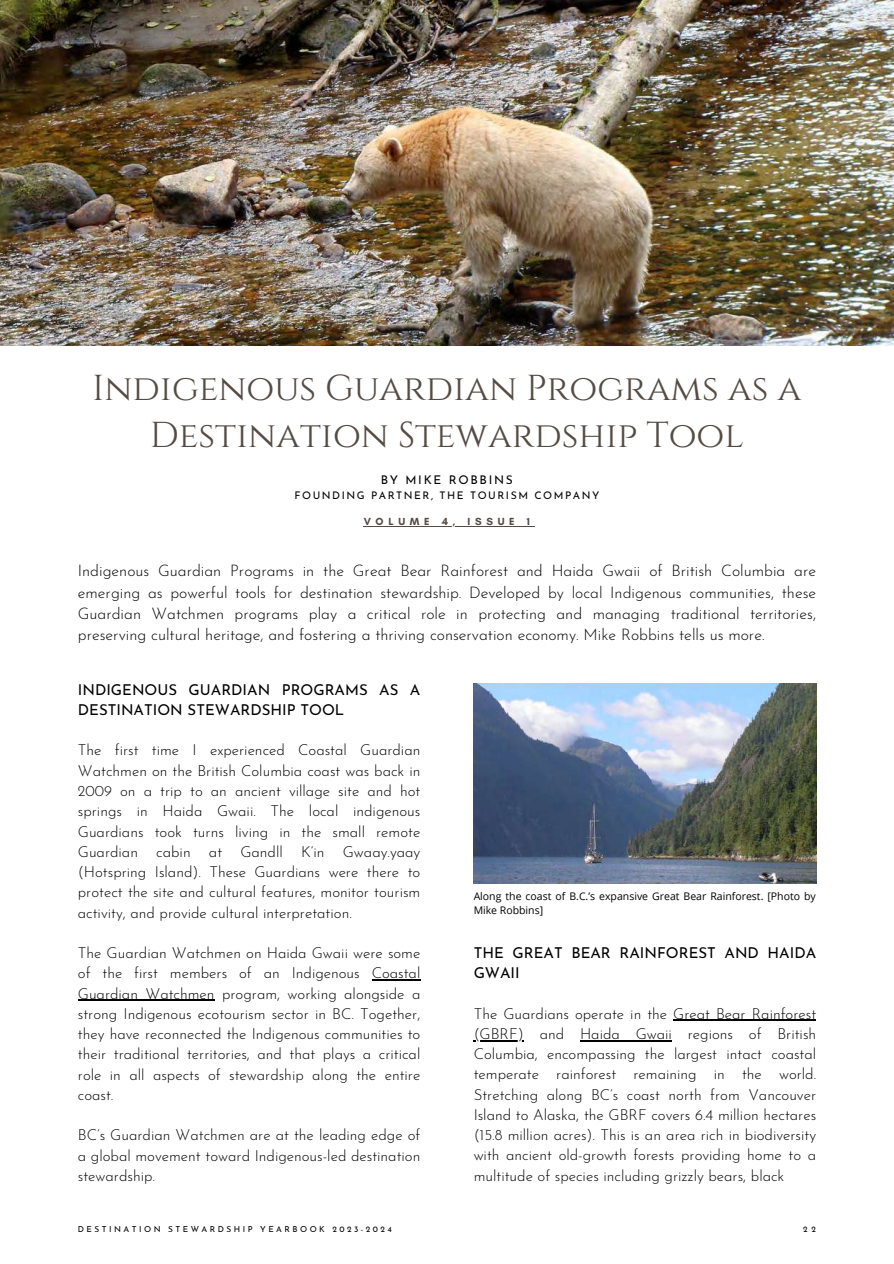
<style>
.page{position:relative;width:894px;height:1264px;background:#fff}
.page>*{position:absolute;margin:0;border:0;box-sizing:border-box;transform-origin:0 0}
.t1{font:36px/46.2px "Cinzel";color:#544b43;text-align:center}
.t2{font:300 15.75px/21.5px "Josefin Sans";color:#000;text-align:justify}
.t3{font:300 15px/20.2px "Josefin Sans";color:#000;text-align:justify}
.t4{font:15px/20.2px "Josefin Sans";color:#000}
.t5{font:12px "Josefin Sans";letter-spacing:.145em;color:#000}
.t6{font:10.5px/14px "Open Sans";color:#000}
.t7{font:10.5px "Josefin Sans";letter-spacing:.145em;color:#000}
.t8{font:700 10.5px "Glacial Indifference";letter-spacing:.45em;color:#544b43}
.t9{font:8.25px "Josefin Sans";letter-spacing:.3em;color:#000}
</style>
<div class="page">
<hr style="left:371px;top:979px;width:49px;height:1px;background:#000">
<hr style="left:78px;top:999px;width:136px;height:1px;background:#000">
<img style="left:0;top:0;width:893px;height:345px">
<hr style="left:363px;top:525px;width:171px;height:1px;background:#544b43">
<hr style="left:673px;top:1019px;width:143px;height:1px;background:#000">
<hr style="left:473px;top:1039px;width:50px;height:2px;background:#000">
<hr style="left:580px;top:1039px;width:91px;height:2px;background:#000">
<img style="left:473px;top:683px;width:343px;height:200px">
<h1 class="t1" style="left:92px;top:366px;width:710px">Indigenous Guardian Programs as a<br>Destination Stewardship Tool</h1>
<p class="t5" style="left:380px;top:474px;width:134px">BY MIKE ROBBINS</p>
<p class="t7" style="left:294px;top:491px;width:306px">FOUNDING PARTNER, THE TOURISM COMPANY</p>
<p class="t8" style="left:363px;top:515px;width:168px">VOLUME 4, ISSUE 1</p>
<p class="t2" style="left:78px;top:561px;width:739px">Indigenous Guardian Programs in the Great Bear Rainforest and Haida Gwaii of British Columbia are emerging as powerful tools for destination stewardship. Developed by local Indigenous communities, these Guardian Watchmen programs play a critical role in protecting and managing traditional territories, preserving cultural heritage, and fostering a thriving conservation economy. Mike Robbins tells us more.</p>
<p class="t4" style="left:78px;top:680px;width:344px">INDIGENOUS GUARDIAN PROGRAMS AS A<br>DESTINATION STEWARDSHIP TOOL</p>
<p class="t3" style="left:78px;top:741px;width:344px">The first time I experienced Coastal Guardian Watchmen on the British Columbia coast was back in 2009 on a trip to an ancient village site and hot springs in Haida Gwaii. The local indigenous Guardians took turns living in the small remote Guardian cabin at Gandll K’in Gwaay.yaay (Hotspring Island). These Guardians were there to protect the site and cultural features, monitor tourism activity, and provide cultural interpretation.</p>
<p class="t3" style="left:78px;top:944px;width:344px">The Guardian Watchmen on Haida Gwaii were some of the first members of an Indigenous Coastal Guardian Watchmen program, working alongside a strong Indigenous ecotourism sector in BC. Together, they have reconnected the Indigenous communities to their traditional territories, and that plays a critical role in all aspects of stewardship along the entire coast.</p>
<p class="t3" style="left:78px;top:1126px;width:344px">BC’s Guardian Watchmen are at the leading edge of a global movement toward Indigenous-led destination stewardship.</p>
<p class="t6" style="left:473px;top:888px;width:343px">Along the coast of B.C.’s expansive Great Bear Rainforest. [Photo by<br>Mike Robbins]</p>
<p class="t4" style="left:473px;top:943px;width:344px">THE GREAT BEAR RAINFOREST AND HAIDA<br>GWAII</p>
<p class="t3" style="left:473px;top:1004px;width:344px">The Guardians operate in the Great Bear Rainforest (GBRF) and Haida Gwaii regions of British Columbia, encompassing the largest intact coastal temperate rainforest remaining in the world.<br>Stretching along BC’s coast north from Vancouver Island to Alaska, the GBRF covers 6.4 million hectares (15.8 million acres). This is an area rich in biodiversity with ancient old-growth forests providing home to a multitude of species including grizzly bears, black</p>
<p class="t9" style="left:78px;top:1225px;width:315px">DESTINATION STEWARDSHIP YEARBOOK 2023-2024</p>
<p class="t9" style="left:802px;top:1225px;width:14px">2 2</p>
</div>
